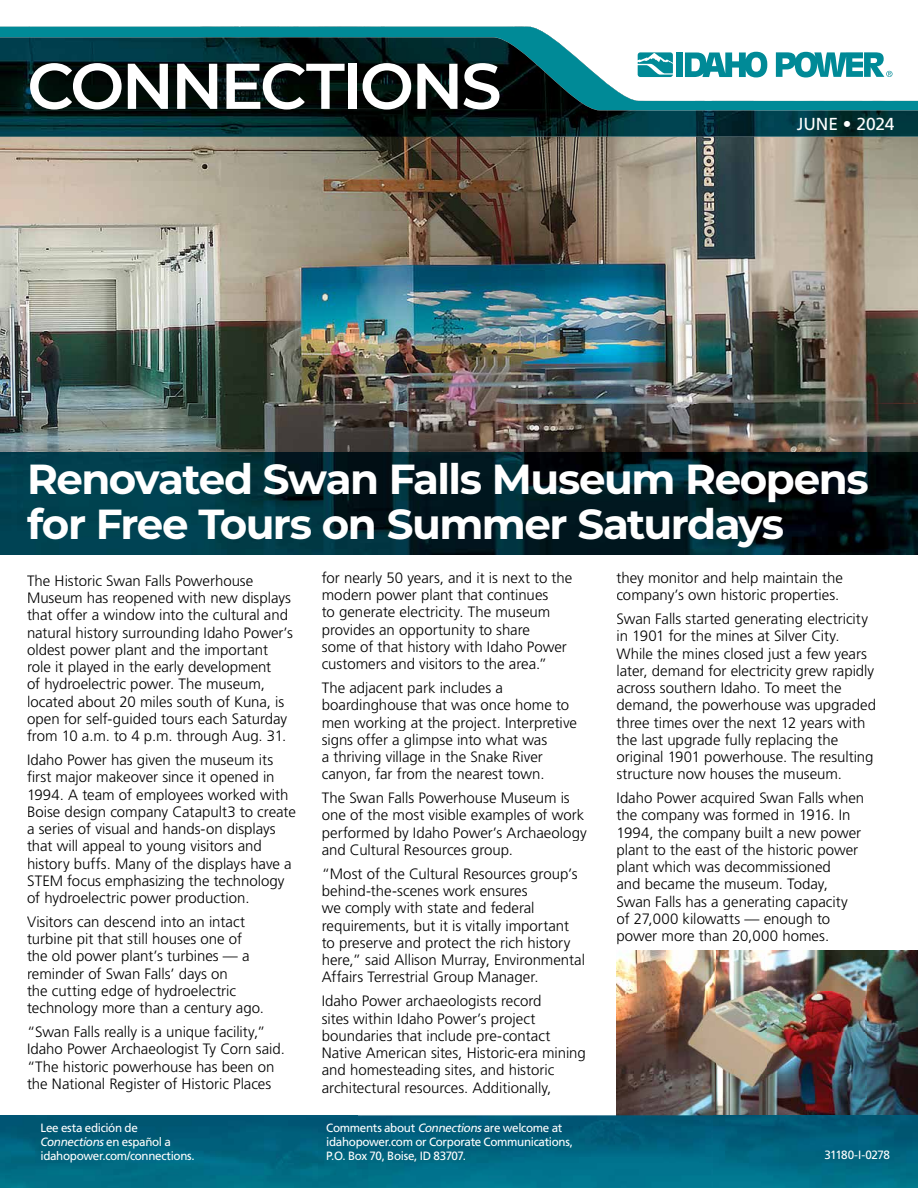
<style>
.page{position:relative;width:918px;height:1188px;background:#fff}
.page>*{position:absolute;margin:0;border:0;box-sizing:border-box;transform-origin:0 0}
.t1{font:600 64.5px "Montserrat";letter-spacing:-.045em;color:#fff}
.t2{font:700 42px/45px "Montserrat";letter-spacing:-.035em;color:#fff}
.t3{font:17.4px "Frutiger LT Std";letter-spacing:-.005em;color:#fff}
.t4{font:300 15px/17.2px "Frutiger LT Std";color:#000}
.t5{font:12px/13.8px "Frutiger LT Std";letter-spacing:-.03em;color:#fff}
.s1{font-style:italic}
</style>
<div class="page">
<img style="left:616px;top:950px;width:302px;height:165px">
<img style="left:0;top:1115px;width:918px;height:73px">
<img style="left:511px;top:137px;width:407px;height:316px">
<img style="left:0;top:137px;width:511px;height:316px">
<svg style="left:0;top:26px;width:531px;height:1px"></svg>
<div style="left:0;top:27px;width:551px;height:10px;background:#008a97"></div>
<img style="left:0;top:37px;width:918px;height:100px">
<img style="left:0;top:453px;width:918px;height:101px">
<div style="left:676px;top:52px;width:7px;height:25px;background:#008a97"></div>
<svg style="left:685px;top:52px;width:82px;height:25px"></svg>
<svg style="left:638px;top:52px;width:35px;height:25px"></svg>
<svg style="left:776px;top:52px;width:116px;height:26px"></svg>
<h1 class="t1" style="left:27px;top:40px;width:476px">CONNECTIONS</h1>
<p class="t3" style="left:797px;top:114px;width:99px">JUNE • 2024</p>
<h2 class="t2" style="left:27px;top:454px;width:843px">Renovated Swan Falls Museum Reopens for Free Tours on Summer Saturdays</h2>
<p class="t4" style="left:27px;top:572px;width:268px">The Historic Swan Falls Powerhouse Museum has reopened with new displays that offer a window into the cultural and natural history surrounding Idaho Power’s oldest power plant and the important role it played in the early development<br>of hydroelectric power. The museum, located about 20 miles south of Kuna, is open for self-guided tours each Saturday from 10 a.m. to 4 p.m. through Aug. 31.</p>
<p class="t4" style="left:27px;top:751px;width:270px">Idaho Power has given the museum its first major makeover since it opened in 1994. A team of employees worked with Boise design company Catapult3 to create a series of visual and hands-on displays that will appeal to young visitors and history buffs. Many of the displays have a STEM focus emphasizing the technology of hydroelectric power production.</p>
<p class="t4" style="left:27px;top:913px;width:239px">Visitors can descend into an intact turbine pit that still houses one of the old power plant’s turbines — a reminder of Swan Falls’ days on<br>the cutting edge of hydroelectric technology more than a century ago.</p>
<p class="t4" style="left:27px;top:1024px;width:259px">“Swan Falls really is a unique facility,” Idaho Power Archaeologist Ty Corn said. “The historic powerhouse has been on the National Register of Historic Places</p>
<p class="t4" style="left:322px;top:569px;width:252px">for nearly 50 years, and it is next to the modern power plant that continues<br>to generate electricity. The museum provides an opportunity to share<br>some of that history with Idaho Power customers and visitors to the area.”</p>
<p class="t4" style="left:322px;top:679px;width:257px">The adjacent park includes a boardinghouse that was once home to men working at the project. Interpretive signs offer a glimpse into what was<br>a thriving village in the Snake River canyon, far from the nearest town.</p>
<p class="t4" style="left:322px;top:790px;width:267px">The Swan Falls Powerhouse Museum is one of the most visible examples of work performed by Idaho Power’s Archaeology and Cultural Resources group.</p>
<p class="t4" style="left:322px;top:865px;width:265px">“Most of the Cultural Resources group’s behind-the-scenes work ensures<br>we comply with state and federal requirements, but it is vitally important to preserve and protect the rich history here,” said Allison Murray, Environmental Affairs Terrestrial Group Manager.</p>
<p class="t4" style="left:322px;top:993px;width:266px">Idaho Power archaeologists record<br>sites within Idaho Power’s project boundaries that include pre-contact Native American sites, Historic-era mining and homesteading sites, and historic architectural resources. Additionally,</p>
<p class="t4" style="left:616px;top:569px;width:228px">they monitor and help maintain the company’s own historic properties.</p>
<p class="t4" style="left:616px;top:610px;width:261px">Swan Falls started generating electricity in 1901 for the mines at Silver City.<br>While the mines closed just a few years later, demand for electricity grew rapidly across southern Idaho. To meet the demand, the powerhouse was upgraded three times over the next 12 years with the last upgrade fully replacing the original 1901 powerhouse. The resulting structure now houses the museum.</p>
<p class="t4" style="left:616px;top:790px;width:249px">Idaho Power acquired Swan Falls when the company was formed in 1916. In 1994, the company built a new power plant to the east of the historic power plant which was decommissioned<br>and became the museum. Today, Swan Falls has a generating capacity of 27,000 kilowatts — enough to power more than 20,000 homes.</p>
<p class="t5" style="left:41px;top:1121px;width:156px">Lee esta edición de<br><span class="s1">Connections</span> en español a idahopower.com/connections.</p>
<p class="t5" style="left:326px;top:1121px;width:248px">Comments about <span class="s1">Connections</span>are welcome at idahopower.com or Corporate Communications,<br>P.O. Box 70, Boise, ID 83707.</p>
<p class="t5" style="left:825px;top:1148px;width:67px">31180-I-0278</p>
</div>
